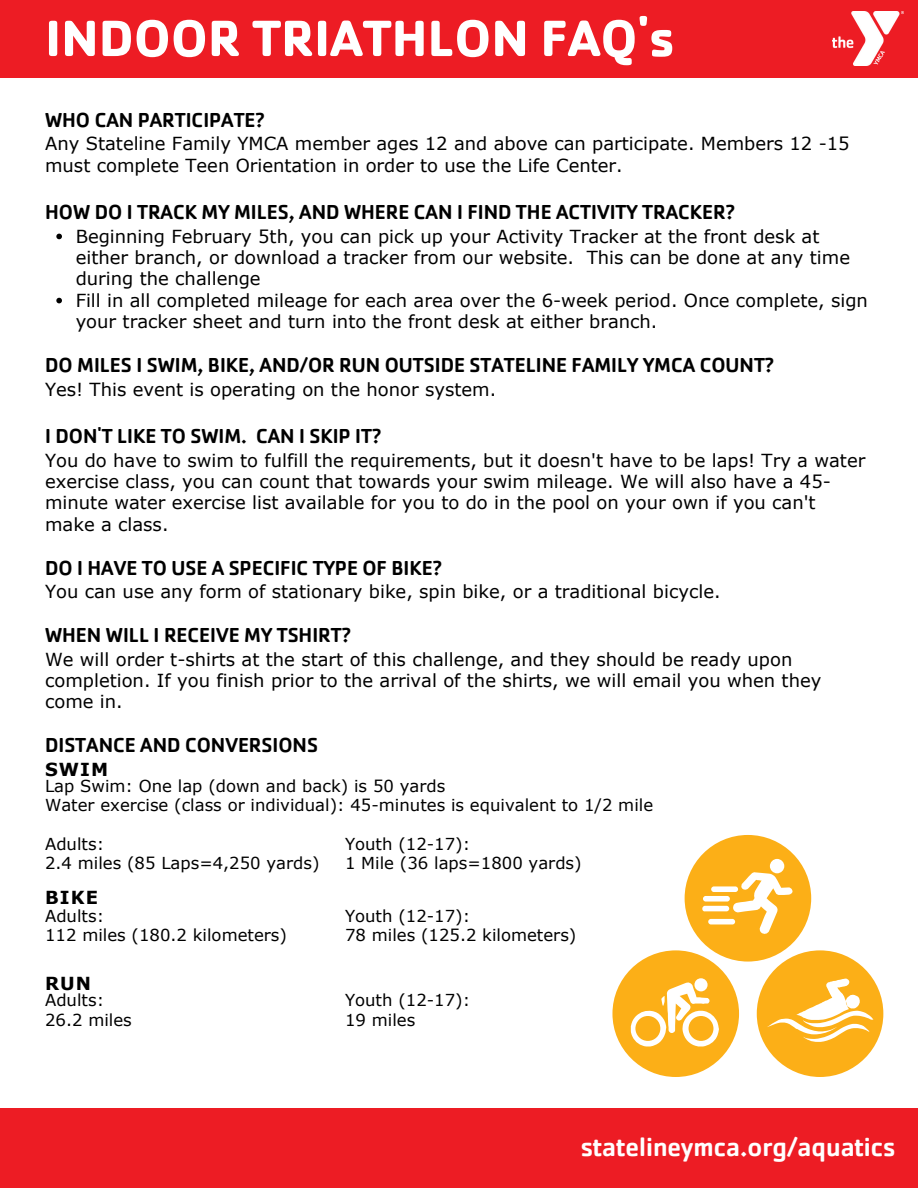
<style>
.page{position:relative;width:918px;height:1188px;background:#fff}
.page>*{position:absolute;margin:0;border:0;box-sizing:border-box;transform-origin:0 0}
.t1{font:700 52.8px "Cachet Pro";color:#fff}
.t2{font:500 27px "Cachet Pro";color:#fff}
.t3{font:500 21px "Cachet Pro";color:#000}
.t4{font:18px/21.3px "Verdana";color:#000}
.t5{font:700 18px "Verdana";letter-spacing:.06em;color:#000}
.t6{font:16.5px "Verdana";color:#000}
</style>
<div class="page">
<div style="left:0;top:0;width:918px;height:78px;background:#ed1c24"></div>
<div style="left:0;top:1108px;width:918px;height:80px;background:#ed1c24"></div>
<img style="left:833px;top:11px;width:71px;height:54px">
<svg style="left:56px;top:234px;width:6px;height:5px"></svg>
<svg style="left:56px;top:298px;width:6px;height:5px"></svg>
<svg style="left:612px;top:835px;width:271px;height:242px"></svg>
<p class="t1" style="left:45px;top:5px;width:631px">INDOOR TRIATHLON FAQ's</p>
<p class="t3" style="left:45px;top:106px;width:221px">WHO CAN PARTICIPATE?</p>
<p class="t4" style="left:45px;top:133px;width:806px">Any Stateline Family YMCA member ages 12 and above can participate. Members 12 -15 must complete Teen Orientation in order to use the Life Center.</p>
<p class="t3" style="left:45px;top:199px;width:691px">HOW DO I TRACK MY MILES, AND WHERE CAN I FIND THE ACTIVITY TRACKER?</p>
<p class="t4" style="left:76px;top:225px;width:794px">Beginning February 5th, you can pick up your Activity Tracker at the front desk at either branch, or download a tracker from our website. This can be done at any time during the challenge<br>Fill in all completed mileage for each area over the 6-week period. Once complete, sign your tracker sheet and turn into the front desk at either branch.</p>
<p class="t3" style="left:45px;top:352px;width:730px">DO MILES I SWIM, BIKE, AND/OR RUN OUTSIDE STATELINE FAMILY YMCA COUNT?</p>
<p class="t4" style="left:45px;top:378px;width:453px">Yes! This event is operating on the honor system.</p>
<p class="t3" style="left:45px;top:423px;width:337px">I DON'T LIKE TO SWIM. CAN I SKIP IT?</p>
<p class="t4" style="left:45px;top:449px;width:822px">You do have to swim to fulfill the requirements, but it doesn't have to be laps! Try a water exercise class, you can count that towards your swim mileage. We will also have a 45- minute water exercise list available for you to do in the pool on your own if you can't make a class.</p>
<p class="t3" style="left:45px;top:554px;width:398px">DO I HAVE TO USE A SPECIFIC TYPE OF BIKE?</p>
<p class="t4" style="left:45px;top:580px;width:677px">You can use any form of stationary bike, spin bike, or a traditional bicycle.</p>
<p class="t3" style="left:45px;top:622px;width:307px">WHEN WILL I RECEIVE MY TSHIRT?</p>
<p class="t4" style="left:45px;top:648px;width:778px">We will order t-shirts at the start of this challenge, and they should be ready upon completion. If you finish prior to the arrival of the shirts, we will email you when they come in.</p>
<p class="t3" style="left:45px;top:732px;width:274px">DISTANCE AND CONVERSIONS</p>
<p class="t5" style="left:45px;top:758px;width:65px">SWIM</p>
<p class="t6" style="left:45px;top:776px;width:402px">Lap Swim: One lap (down and back) is 50 yards</p>
<p class="t6" style="left:45px;top:795px;width:610px">Water exercise (class or individual): 45-minutes is equivalent to 1/2 mile</p>
<p class="t6" style="left:45px;top:833px;width:61px">Adults:</p>
<p class="t6" style="left:45px;top:852px;width:276px">2.4 miles (85 Laps=4,250 yards)</p>
<p class="t6" style="left:345px;top:833px;width:127px">Youth (12-17):</p>
<p class="t6" style="left:345px;top:852px;width:238px">1 Mile (36 laps=1800 yards)</p>
<p class="t5" style="left:45px;top:886px;width:54px">BIKE</p>
<p class="t6" style="left:45px;top:905px;width:61px">Adults:</p>
<p class="t6" style="left:45px;top:924px;width:243px">112 miles (180.2 kilometers)</p>
<p class="t5" style="left:45px;top:972px;width:48px">RUN</p>
<p class="t6" style="left:45px;top:990px;width:61px">Adults:</p>
<p class="t6" style="left:45px;top:1009px;width:88px">26.2 miles</p>
<p class="t6" style="left:345px;top:905px;width:127px">Youth (12-17):</p>
<p class="t6" style="left:345px;top:924px;width:233px">78 miles (125.2 kilometers)</p>
<p class="t6" style="left:345px;top:990px;width:127px">Youth (12-17):</p>
<p class="t6" style="left:345px;top:1009px;width:72px">19 miles</p>
<p class="t2" style="left:581px;top:1129px;width:316px">statelineymca.org/aquatics</p>
</div>
